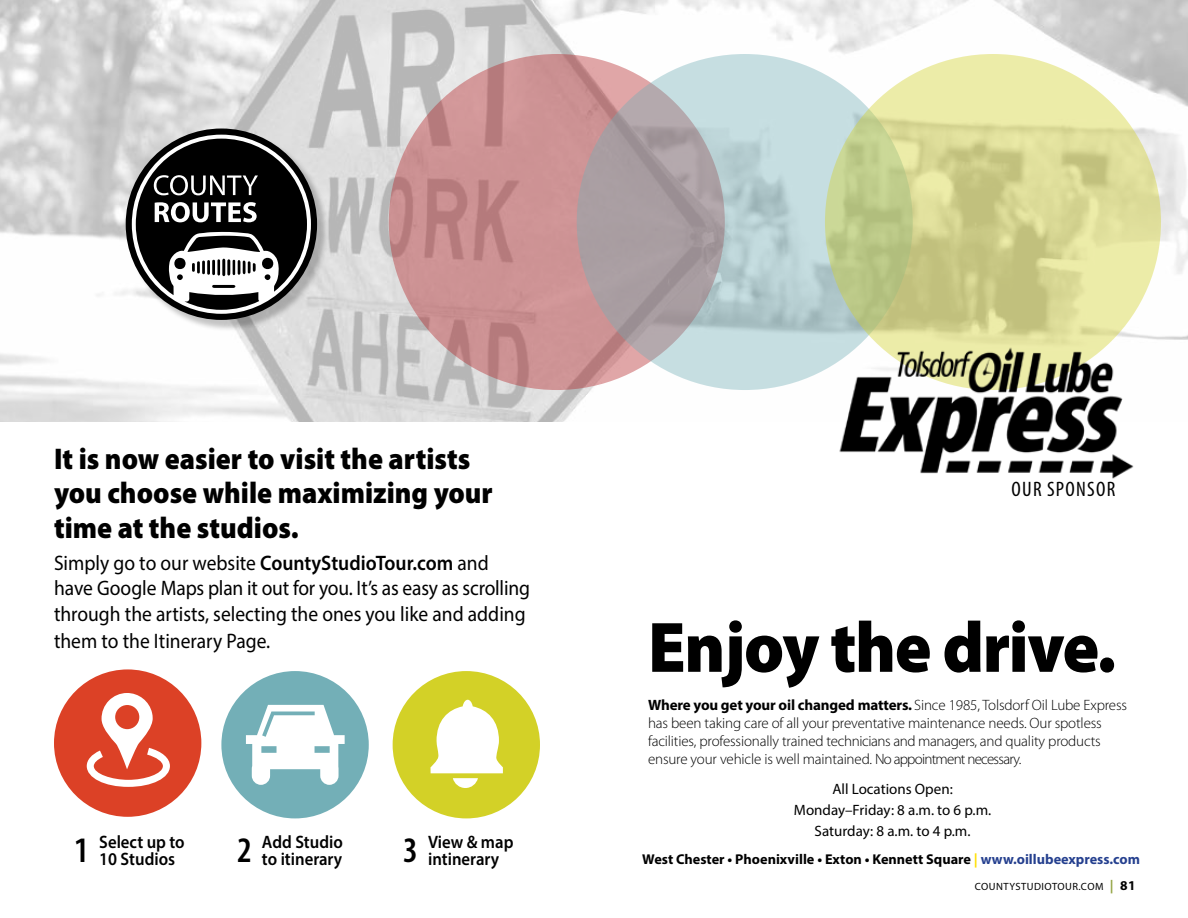
<style>
.page{position:relative;width:1188px;height:918px;background:#fff}
.page>*{position:absolute;margin:0;border:0;box-sizing:border-box;transform-origin:0 0}
.t1{font:900 72px "Myriad Pro";letter-spacing:-.02em;color:#000;scale:.95 1}
.t2{font:600 condensed 36px "Myriad Pro";color:#000}
.t3{font:900 30px/34.5px "Myriad Pro";color:#000;scale:.93 1}
.t4{font:21px/26px "Myriad Pro";color:#000;scale:.93 1}
.t5{font:condensed 21px "Myriad Pro";letter-spacing:.06em;color:#000}
.t6{font:600 18px/16.5px "Myriad Pro";color:#000;scale:.93 1}
.t7{font:300 15px/18px "Myriad Pro";letter-spacing:-.01em;color:#000}
.t8{font:15px/21px "Myriad Pro";color:#000;text-align:center}
.t9{font:700 14.25px "Myriad Pro";color:#000}
.t10{font:10.5px "Myriad Pro";letter-spacing:.045em;color:#000}
.s1{font-weight:600}
.s2{font-stretch:condensed;font-size:36px}
.s3{font-weight:700}
.s4{color:#ffe000}
.s5{color:#25408f}
.s6{font-weight:700;font-size:13.5px;color:#93a444}
.s7{font-weight:700;font-size:13.5px}
</style>
<div class="page">
<img style="left:0;top:0;width:1188px;height:421px">
<div style="left:54px;top:669px;width:147px;height:148px;background:#dc4126;border-radius:50%"></div>
<svg style="left:87px;top:693px;width:83px;height:94px"></svg>
<div style="left:393px;top:671px;width:147px;height:147px;background:#d3d127;border-radius:50%"></div>
<svg style="left:431px;top:700px;width:72px;height:88px"></svg>
<div style="left:221px;top:671px;width:148px;height:147px;background:#73afb7;border-radius:50%"></div>
<svg style="left:246px;top:705px;width:99px;height:80px"></svg>
<svg style="left:389px;top:54px;width:336px;height:336px;background:#ca8f91"></svg>
<svg style="left:577px;top:54px;width:336px;height:336px;background:#b6c0c3"></svg>
<svg style="left:825px;top:54px;width:336px;height:336px;background:#d5d794"></svg>
<div style="left:128px;top:130px;width:201px;height:202px;background:#000;opacity:.23"></div>
<svg style="left:129px;top:131px;width:186px;height:186px"></svg>
<svg style="left:136px;top:139px;width:171px;height:171px"></svg>
<div style="left:126px;top:129px;width:191px;height:191px;border:6px solid #000;border-radius:50%"></div>
<img style="left:835px;top:342px;width:302px;height:137px">
<h3 class="t3" style="left:54px;top:442px;width:473px">It is now easier to visit the artists you choose while maximizing your time at the studios.</h3>
<h3 class="t4" style="left:54px;top:550px;width:513px">Simply go to our website <span class="s1">CountyStudioTour.com</span> and have Google Maps plan it out for you. It’s as easy as scrolling through the artists, selecting the ones you like and adding them to the Itinerary Page.</h3>
<p class="t6" style="left:74px;top:833px;width:120px;text-indent:25px">Select up to<br><span class="s2">1</span> 10 Studios</p>
<h2 class="t2" style="left:237px;top:830px;width:16px">2</h2>
<h2 class="t2" style="left:403px;top:830px;width:16px">3</h2>
<p class="t6" style="left:262px;top:833px;width:88px">Add Studio to itinerary</p>
<p class="t6" style="left:428px;top:833px;width:93px">View &amp; map intinerary</p>
<h3 class="t5" style="left:1012px;top:477px;width:105px">OUR SPONSOR</h3>
<h1 class="t1" style="left:648px;top:607px;width:494px">Enjoy the drive.</h1>
<p class="t7" style="left:648px;top:696px;width:481px"><span class="s3">Where you get your oil changed matters.</span> Since 1985, Tolsdorf Oil Lube Express has been taking care of all your preventative maintenance needs. Our spotless facilities, professionally trained technicians and managers, and quality products ensure your vehicle is well maintained. No appointment necessary.</p>
<p class="t8" style="left:794px;top:779px;width:199px">All Locations Open:<br>Monday–Friday: 8 a.m. to 6 p.m.<br>Saturday: 8 a.m. to 4 p.m.</p>
<p class="t9" style="left:642px;top:850px;width:499px">West Chester • Phoenixville • Exton • Kennett Square <span class="s4">|</span> <span class="s5">www.oillubeexpress.com</span></p>
<p class="t10" style="left:975px;top:880px;width:162px">COUNTYSTUDIOTOUR.COM <span class="s6">|</span> <span class="s7">81</span></p>
</div>
